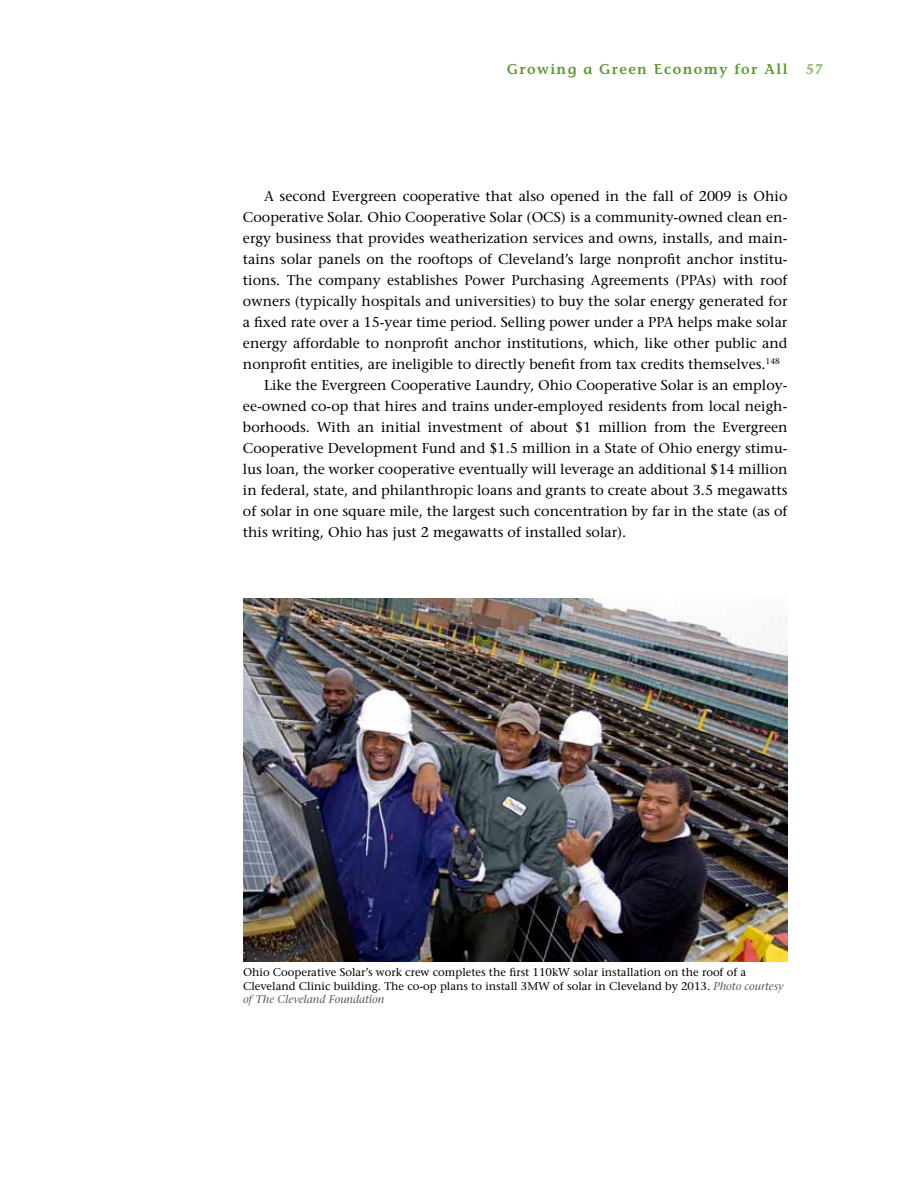
<style>
.page{position:relative;width:918px;height:1188px;background:#fff}
.page>*{position:absolute;margin:0;border:0;box-sizing:border-box;transform-origin:0 0}
.t1{font:500 14.25px "Stone Serif Std";color:#000}
.t2{font:600 14.25px "Stone Informal";letter-spacing:.1em;color:#5e9732}
.t3{font:700 14.25px "Stone Informal";color:#9ec184}
.t4{font:500 11.25px/13.5px "Stone Serif Std";color:#000}
.s1{font-style:italic;color:#58595b}
</style>
<div class="page">
<img style="left:243px;top:599px;width:544px;height:363px">
<p class="t2" style="left:507px;top:61px;width:282px">Growing a Green Economy for All</p>
<p class="t3" style="left:806px;top:60px;width:19px">57</p>
<p class="t1" style="left:264px;top:188px;width:525px">A second Evergreen cooperative that also opened in the fall of 2009 is Ohio</p>
<p class="t1" style="left:243px;top:209px;width:546px">Cooperative Solar. Ohio Cooperative Solar (OCS) is a community-owned clean en-</p>
<p class="t1" style="left:243px;top:230px;width:546px">ergy business that provides weatherization services and owns, installs, and main-</p>
<p class="t1" style="left:243px;top:251px;width:546px">tains solar panels on the rooftops of Cleveland’s large nonprofit anchor institu-</p>
<p class="t1" style="left:243px;top:272px;width:546px">tions. The company establishes Power Purchasing Agreements (PPAs) with roof</p>
<p class="t1" style="left:243px;top:293px;width:546px">owners (typically hospitals and universities) to buy the solar energy generated for</p>
<p class="t1" style="left:243px;top:314px;width:546px">a fixed rate over a 15-year time period. Selling power under a PPA helps make solar</p>
<p class="t1" style="left:243px;top:335px;width:546px">energy affordable to nonprofit anchor institutions, which, like other public and</p>
<p class="t1" style="left:243px;top:356px;width:538px">nonprofit entities, are ineligible to directly benefit from tax credits themselves. <sup>148</sup></p>
<p class="t1" style="left:264px;top:377px;width:525px">Like the Evergreen Cooperative Laundry, Ohio Cooperative Solar is an employ-</p>
<p class="t1" style="left:243px;top:398px;width:546px">ee-owned co-op that hires and trains under-employed residents from local neigh-</p>
<p class="t1" style="left:243px;top:419px;width:546px">borhoods. With an initial investment of about $1 million from the Evergreen</p>
<p class="t1" style="left:243px;top:440px;width:546px">Cooperative Development Fund and $1. 5 million in a State of Ohio energy stimu-</p>
<p class="t1" style="left:243px;top:461px;width:546px">lus loan, the worker cooperative eventually will leverage an additional $14 million</p>
<p class="t1" style="left:243px;top:482px;width:546px">in federal, state, and philanthropic loans and grants to create about 3. 5 megawatts</p>
<p class="t1" style="left:243px;top:503px;width:546px">of solar in one square mile, the largest such concentration by far in the state (as of</p>
<p class="t1" style="left:243px;top:524px;width:383px">this writing, Ohio has just 2 megawatts of installed solar).</p>
<p class="t4" style="left:243px;top:966px;width:542px">Ohio Cooperative Solar’s work crew completes the first 110kW solar installation on the roof of a<br>Cleveland Clinic building. The co-op plans to install 3MW of solar in Cleveland by 2013. <span class="s1">Photo courtesy of The Cleveland Foundation</span></p>
</div>
